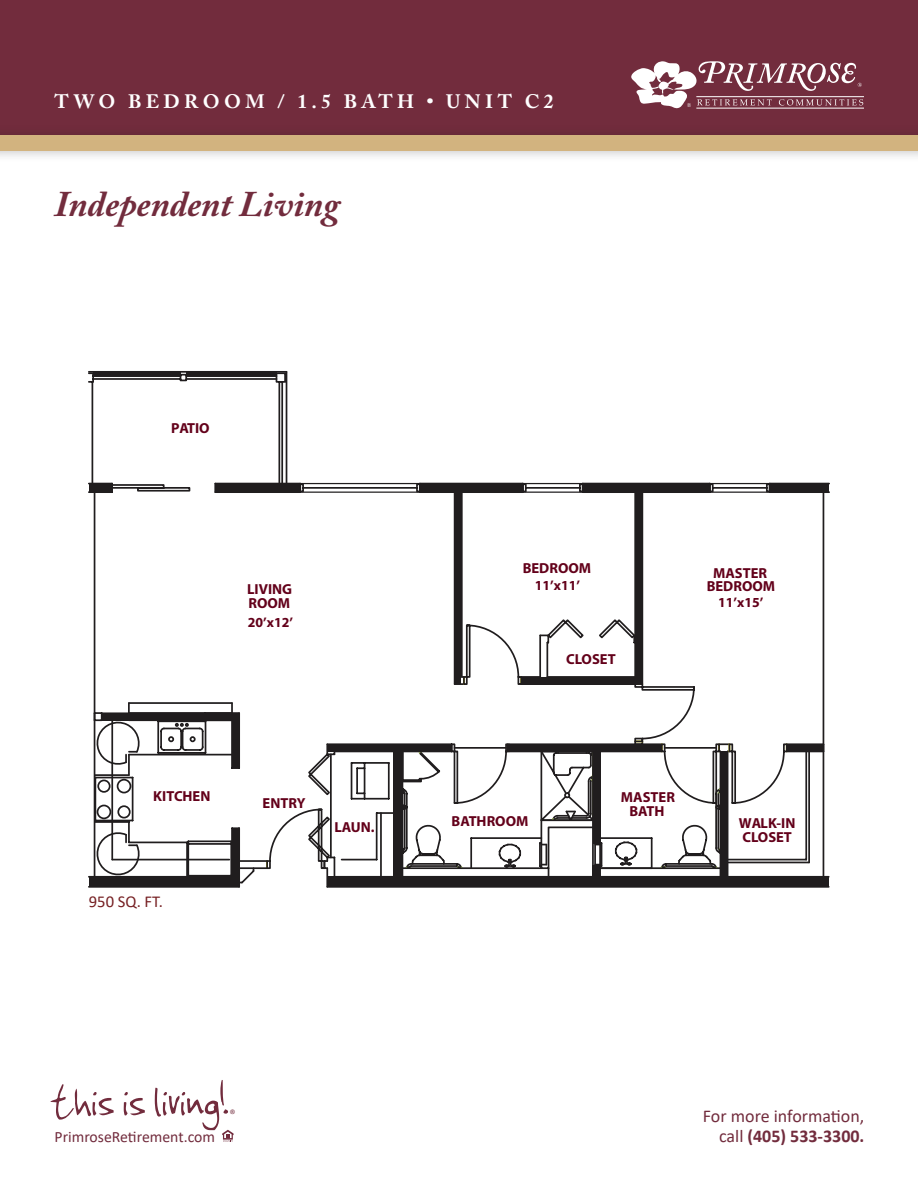
<style>
.page{position:relative;width:918px;height:1188px;background:#fff}
.page>*{position:absolute;margin:0;border:0;box-sizing:border-box;transform-origin:0 0}
.t1{font:55.95px "Jenkinsv 20";color:#722c3d}
.t2{font:italic 700 36px "Adobe Caslon Pro";color:#722c3d}
.t3{font:700 19.5px "Adobe Caslon";letter-spacing:.225em;color:#fff}
.t4{font:18px/19.5px "Calibri";color:#722c3d;text-align:right}
.t5{font:16.65px "Calibri";color:#762023}
.t6{font:15.75px "Calibri";color:#722c3d}
.t7{font:700 14.55px/13.4px "Myriad Pro";color:#63001a}
.t8{font:700 13.8px "Myriad Pro";color:#63001a}
.t9{font:300 12.3px "Calibri";color:#722c3d}
.s1{font-weight:700}
</style>
<div class="page">
<div style="left:0;top:0;width:918px;height:149px;background:#722c3d"></div>
<div style="left:0;top:124px;width:918px;height:39px;background:#231f20;opacity:.3"></div>
<div style="left:0;top:136px;width:918px;height:15px;background:#d2b37f"></div>
<svg style="left:222px;top:1130px;width:12px;height:12px"></svg>
<hr style="left:696px;top:96px;width:168px;height:1px;background:#fff">
<hr style="left:696px;top:108px;width:168px;height:1px;background:#fff">
<svg style="left:631px;top:61px;width:232px;height:48px"></svg>
<svg style="left:88px;top:371px;width:200px;height:507px"></svg>
<svg style="left:93px;top:493px;width:732px;height:386px"></svg>
<hr style="left:599px;top:751px;width:2px;height:126px;background:#201d1e">
<svg style="left:239px;top:870px;width:1px;height:17px"></svg>
<hr style="left:231px;top:828px;width:2px;height:49px;background:#201d1e">
<svg style="left:324px;top:870px;width:11px;height:17px"></svg>
<hr style="left:393px;top:751px;width:2px;height:126px;background:#201d1e">
<hr style="left:402px;top:751px;width:1px;height:126px;background:#201d1e">
<hr style="left:334px;top:876px;width:495px;height:2px;background:#201d1e">
<hr style="left:327px;top:886px;width:502px;height:2px;background:#201d1e">
<svg style="left:92px;top:712px;width:18px;height:55px"></svg>
<hr style="left:89px;top:876px;width:143px;height:2px;background:#201d1e">
<hr style="left:89px;top:886px;width:150px;height:2px;background:#201d1e">
<hr style="left:102px;top:712px;width:103px;height:2px;background:#201d1e">
<hr style="left:102px;top:720px;width:103px;height:1px;background:#201d1e">
<div style="left:102px;top:713px;width:103px;height:7px;background:#201d1e"></div>
<div style="left:89px;top:877px;width:150px;height:10px;background:#201d1e"></div>
<div style="left:720px;top:751px;width:8px;height:126px;background:#201d1e"></div>
<div style="left:394px;top:751px;width:8px;height:126px;background:#201d1e"></div>
<div style="left:232px;top:828px;width:7px;height:49px;background:#201d1e"></div>
<div style="left:327px;top:877px;width:502px;height:10px;background:#201d1e"></div>
<div style="left:592px;top:865px;width:8px;height:12px;background:#201d1e"></div>
<hr style="left:93px;top:372px;width:88px;height:4px;background:#201d1e">
<hr style="left:186px;top:372px;width:90px;height:4px;background:#201d1e">
<hr style="left:89px;top:491px;width:23px;height:2px;background:#201d1e">
<svg style="left:89px;top:483px;width:21px;height:8px"></svg>
<svg style="left:110px;top:482px;width:720px;height:388px"></svg>
<hr style="left:300px;top:492px;width:120px;height:1px;background:#201d1e">
<hr style="left:300px;top:483px;width:120px;height:1px;background:#201d1e">
<div style="left:579px;top:483px;width:5px;height:9px;border:2px solid #201d1e"></div>
<div style="left:522px;top:483px;width:5px;height:9px;border:2px solid #201d1e"></div>
<hr style="left:526px;top:487px;width:54px;height:2px;background:#201d1e">
<hr style="left:523px;top:483px;width:60px;height:1px;background:#201d1e">
<hr style="left:523px;top:492px;width:60px;height:1px;background:#201d1e">
<div style="left:709px;top:483px;width:5px;height:9px;border:2px solid #201d1e"></div>
<div style="left:766px;top:483px;width:5px;height:9px;border:2px solid #201d1e"></div>
<hr style="left:713px;top:487px;width:54px;height:2px;background:#201d1e">
<hr style="left:710px;top:492px;width:60px;height:1px;background:#201d1e">
<hr style="left:710px;top:483px;width:60px;height:1px;background:#201d1e">
<p class="t3" style="left:55px;top:90px;width:501px">TWO BEDROOM / 1.5 BATH • UNIT C2</p>
<p class="t2" style="left:55px;top:183px;width:287px">Independent Living</p>
<p class="t7" style="left:171px;top:421px;width:40px">PATIO</p>
<p class="t7" style="left:247px;top:582px;width:46px">LIVING<br>ROOM</p>
<p class="t8" style="left:248px;top:613px;width:47px">20’x12’</p>
<p class="t7" style="left:153px;top:789px;width:59px">KITCHEN</p>
<p class="t5" style="left:89px;top:890px;width:76px">950 SQ. FT.</p>
<p class="t7" style="left:263px;top:796px;width:44px">ENTRY</p>
<p class="t7" style="left:334px;top:820px;width:42px">LAUN.</p>
<p class="t7" style="left:523px;top:561px;width:70px">BEDROOM</p>
<p class="t8" style="left:535px;top:576px;width:47px">11’x11’</p>
<p class="t7" style="left:566px;top:651px;width:51px">CLOSET</p>
<p class="t7" style="left:707px;top:566px;width:70px;text-align:center">MASTER<br>BEDROOM</p>
<p class="t8" style="left:718px;top:593px;width:47px">11’x15’</p>
<p class="t7" style="left:621px;top:790px;width:56px;text-align:center">MASTER<br>BATH</p>
<p class="t7" style="left:452px;top:814px;width:78px">BATHROOM</p>
<p class="t7" style="left:739px;top:816px;width:58px">WALK-IN<br>CLOSET</p>
<h1 class="t1" style="left:49px;top:1071px;width:179px">this is living!</h1>
<p class="t9" style="left:230px;top:1106px;width:8px">®</p>
<p class="t4" style="left:703px;top:1106px;width:163px">For more information, call <span class="s1">(405) 533-3300.</span></p>
<p class="t6" style="left:55px;top:1126px;width:162px">PrimroseRetirement.com</p>
</div>
